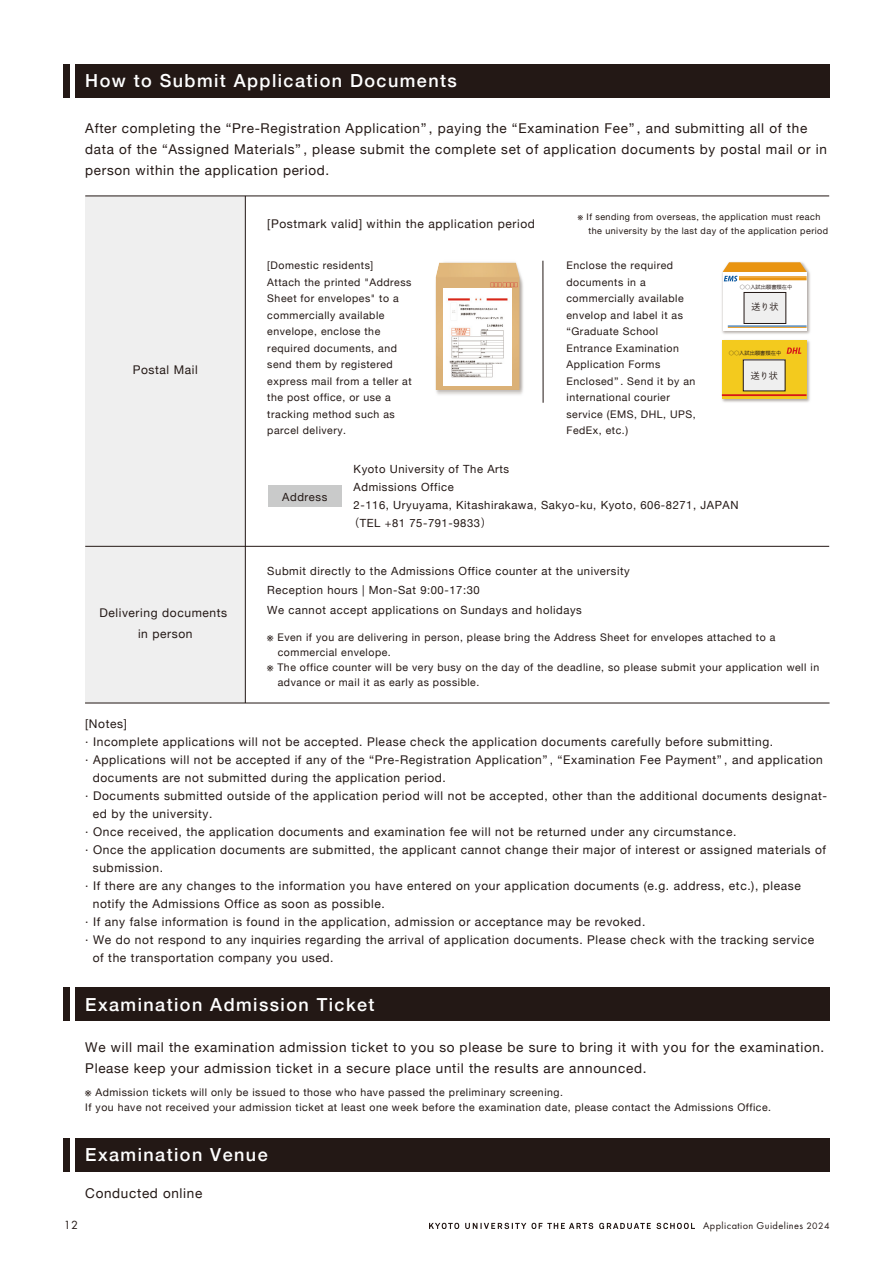
<style>
.page{position:relative;width:893px;height:1263px;background:#fff}
.page>*{position:absolute;margin:0;border:0;box-sizing:border-box;transform-origin:0 0}
.t1{font:500 18px "Helvetica Neue";letter-spacing:.08em;color:#fff}
.t2{font:18px "DNP Shuei Go Gin Std M";color:#fff}
.t3{font:13.5px/21px "Helvetica Neue";letter-spacing:.05em;color:#231815}
.t4{font:12.3px "Futura PT";color:#231815}
.t5{font:12px/21px "Helvetica Neue";letter-spacing:.05em;color:#231815;text-align:center}
.t6{font:11.25px/19.5px "Helvetica Neue";letter-spacing:.05em;color:#231815}
.t7{font:10.5px/16.5px "Helvetica Neue";letter-spacing:.05em;color:#231815}
.t8{font:10.35px "Futura PT";letter-spacing:.04em;color:#231815}
.t9{font:9px/13.5px "Helvetica Neue";letter-spacing:.05em;color:#231815}
.t10{font:9px "DNP Shuei Go Gin Std L";color:#231815}
.t11{font:5.25px "DNP Shuei Go Gin Std L";color:#231815}
.s1{font-family:"DNP Shuei Go Gin Std L"}
.s2{font-size:9.6px}
</style>
<div class="page">
<svg style="left:599px;top:1223px;width:96px;height:6px"></svg>
<svg style="left:429px;top:1223px;width:30px;height:6px"></svg>
<svg style="left:465px;top:1223px;width:128px;height:6px"></svg>
<div style="left:85px;top:546px;width:160px;height:157px;background:#efefef"></div>
<img style="left:435px;top:262px;width:88px;height:133px">
<div style="left:85px;top:196px;width:160px;height:350px;background:#efefef"></div>
<hr style="left:85px;top:703px;width:744px;height:1px;background:#221714">
<img style="left:722px;top:268px;width:88px;height:66px">
<div style="left:723px;top:272px;width:84px;height:58px;background:#fff"></div>
<div style="left:744px;top:292px;width:42px;height:31px;background:#efefef"></div>
<div style="left:744px;top:292px;width:42px;height:32px;border:1px solid #221714"></div>
<hr style="left:728px;top:327px;width:79px;height:1px;background:#e99411">
<hr style="left:728px;top:326px;width:79px;height:1px;background:#0856a0">
<svg style="left:723px;top:281px;width:14px;height:1px"></svg>
<svg style="left:723px;top:262px;width:84px;height:19px"></svg>
<img style="left:721px;top:340px;width:89px;height:62px">
<div style="left:722px;top:341px;width:84px;height:58px;background:#f3ca1e"></div>
<div style="left:743px;top:360px;width:42px;height:31px;background:#efefef"></div>
<svg style="left:787px;top:347px;width:14px;height:7px"></svg>
<hr style="left:722px;top:394px;width:84px;height:2px;background:#d71618">
<img style="left:436px;top:263px;width:83px;height:127px">
<img style="left:444px;top:289px;width:68px;height:96px">
<hr style="left:543px;top:261px;width:1px;height:142px;background:#221714">
<hr style="left:85px;top:196px;width:744px;height:1px;background:#221714">
<hr style="left:85px;top:546px;width:744px;height:1px;background:#221714">
<hr style="left:245px;top:196px;width:1px;height:507px;background:#221714">
<div style="left:268px;top:485px;width:73px;height:22px;background:#c9caca"></div>
<div style="left:75px;top:64px;width:754px;height:33px;background:#231815"></div>
<div style="left:64px;top:64px;width:6px;height:33px;background:#231815"></div>
<div style="left:75px;top:987px;width:754px;height:34px;background:#231815"></div>
<div style="left:64px;top:987px;width:6px;height:34px;background:#231815"></div>
<div style="left:75px;top:1138px;width:754px;height:33px;background:#231815"></div>
<div style="left:64px;top:1138px;width:6px;height:33px;background:#231815"></div>
<h1 class="t1" style="left:85px;top:66px;width:373px">How to Submit Application Documents</h1>
<h1 class="t2" style="left:85px;top:72px;width:79px">出願方法</h1>
<p class="t3" style="left:85px;top:118px;width:743px">After completing the “Pre-Registration Application”, paying the “Examination Fee”, and submitting all of the data of the “Assigned Materials”, please submit the complete set of application documents by postal mail or in person within the application period.</p>
<p class="t5" style="left:133px;top:360px;width:67px">Postal Mail</p>
<p class="t5" style="left:99px;top:603px;width:129px">Delivering documents in person</p>
<p class="t5" style="left:267px;top:214px;width:269px">[Postmark valid] within the application period</p>
<p class="t7" style="left:267px;top:258px;width:146px">[Domestic residents]<br>Attach the printed "Address<br>Sheet for envelopes" to a commercially available envelope, enclose the required documents, and send them by registered express mail from a teller at the post office, or use a tracking method such as parcel delivery.</p>
<p class="t9" style="left:588px;top:211px;width:241px;text-indent:-11px">※ If sending from overseas, the application must reach the university by the last day of the application period</p>
<p class="t7" style="left:566px;top:258px;width:131px">Enclose the required documents in a commercially available envelop and label it as “Graduate School<br>Entrance Examination<br>Application Forms<br>Enclosed”. Send it by an international courier service (EMS, DHL, UPS,<br>FedEx, etc.)</p>
<p class="t11" style="left:740px;top:284px;width:54px">○○入試出願書類在中</p>
<p class="t10" style="left:751px;top:301px;width:29px">送り状</p>
<p class="t11" style="left:729px;top:349px;width:54px">○○入試出願書類在中</p>
<p class="t10" style="left:751px;top:369px;width:28px">送り状</p>
<p class="t6" style="left:282px;top:487px;width:47px">Address</p>
<p class="t6" style="left:354px;top:460px;width:157px">Kyoto University of The Arts</p>
<p class="t6" style="left:354px;top:478px;width:102px">Admissions Office</p>
<p class="t6" style="left:354px;top:496px;width:386px">2-116, Uryuyama, Kitashirakawa, Sakyo-ku, Kyoto, 606-8271, JAPAN</p>
<p class="t6" style="left:348px;top:514px;width:145px"><span class="s1">（</span>TEL +81 75-791-9833<span class="s1">）</span></p>
<p class="t6" style="left:267px;top:562px;width:364px">Submit directly to the Admissions Office counter at the university<br>Reception hours | Mon-Sat 9:00-17:30<br>We cannot accept applications on Sundays and holidays</p>
<p class="t7" style="left:267px;top:629px;width:510px">※ Even if you are delivering in person, please bring the Address Sheet for envelopes attached to a</p>
<p class="t7" style="left:278px;top:644px;width:115px">commercial envelope.</p>
<p class="t7" style="left:267px;top:659px;width:553px">※ The office counter will be very busy on the day of the deadline, so please submit your application well in</p>
<p class="t7" style="left:278px;top:674px;width:203px">advance or mail it as early as possible.</p>
<p class="t5" style="left:85px;top:714px;width:43px">[Notes]</p>
<p class="t5" style="left:85px;top:732px;width:689px">· Incomplete applications will not be accepted. Please check the application documents carefully before submitting.</p>
<p class="t5" style="left:85px;top:750px;width:739px">· Applications will not be accepted if any of the “Pre-Registration Application”, “Examination Fee Payment”, and application</p>
<p class="t5" style="left:93px;top:768px;width:355px">documents are not submitted during the application period.</p>
<p class="t5" style="left:85px;top:786px;width:743px">· Documents submitted outside of the application period will not be accepted, other than the additional documents designat-</p>
<p class="t5" style="left:93px;top:804px;width:121px">ed by the university.</p>
<p class="t5" style="left:85px;top:822px;width:653px">· Once received, the application documents and examination fee will not be returned under any circumstance.</p>
<p class="t5" style="left:85px;top:840px;width:742px">· Once the application documents are submitted, the applicant cannot change their major of interest or assigned materials of</p>
<p class="t5" style="left:93px;top:858px;width:72px">submission.</p>
<p class="t5" style="left:85px;top:876px;width:717px">· If there are any changes to the information you have entered on your application documents (e.g. address, etc.), please</p>
<p class="t5" style="left:93px;top:894px;width:293px">notify the Admissions Office as soon as possible.</p>
<p class="t5" style="left:85px;top:912px;width:562px">· If any false information is found in the application, admission or acceptance may be revoked.</p>
<p class="t5" style="left:85px;top:930px;width:731px">· We do not respond to any inquiries regarding the arrival of application documents. Please check with the tracking service</p>
<p class="t5" style="left:93px;top:948px;width:242px">of the transportation company you used.</p>
<h1 class="t1" style="left:85px;top:990px;width:291px">Examination Admission Ticket</h1>
<p class="t3" style="left:85px;top:1038px;width:741px">We will mail the examination admission ticket to you so please be sure to bring it with you for the examination.<br>Please keep your admission ticket in a secure place until the results are announced.</p>
<p class="t7" style="left:85px;top:1085px;width:687px;line-height:15px">※ Admission tickets will only be issued to those who have passed the preliminary screening.<br>If you have not received your admission ticket at least one week before the examination date, please contact the Admissions Office.</p>
<h1 class="t1" style="left:85px;top:1140px;width:184px">Examination Venue</h1>
<p class="t3" style="left:85px;top:1183px;width:119px">Conducted online</p>
<p class="t4" style="left:64px;top:1218px;width:16px">12</p>
<p class="t8" style="left:703px;top:1219px;width:128px">Application Guidelines <span class="s2">2024</span></p>
</div>
